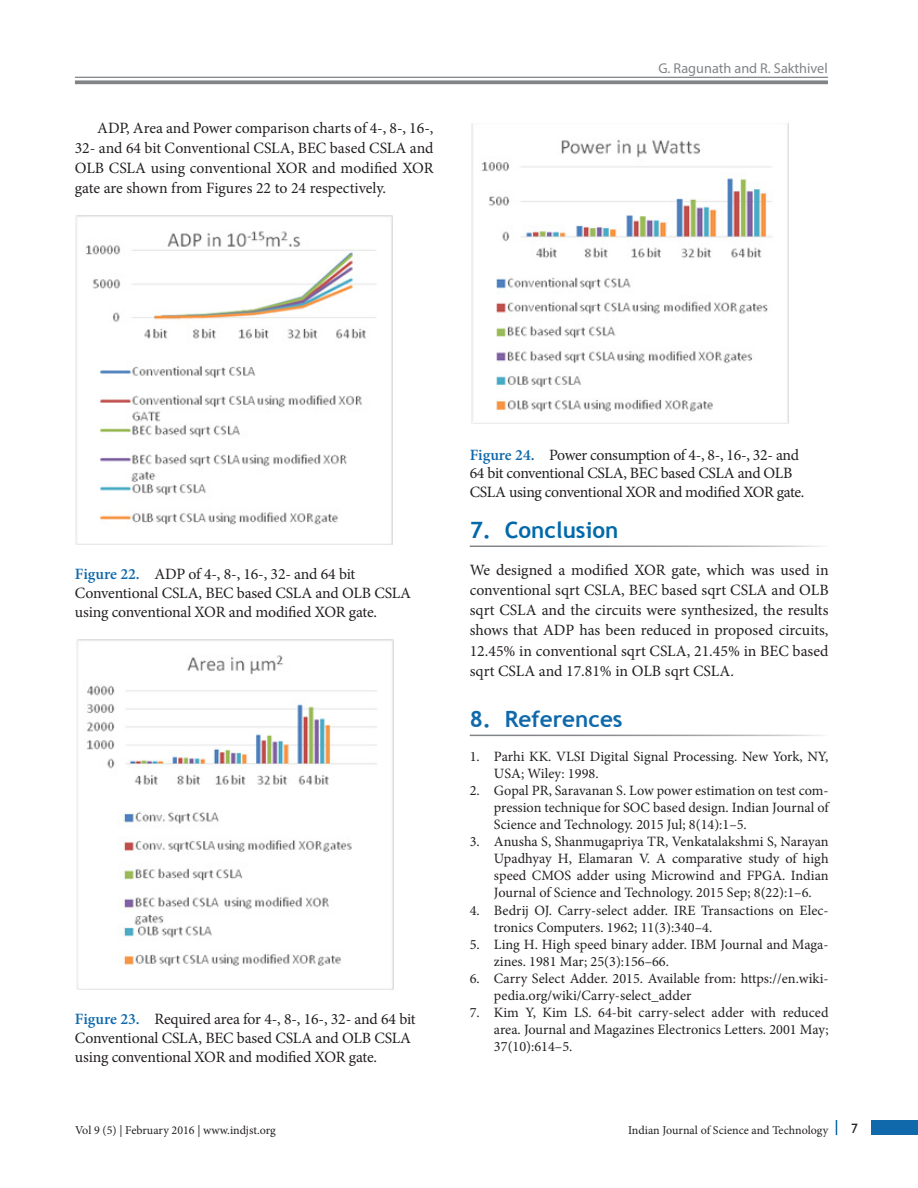
<style>
.page{position:relative;width:918px;height:1188px;background:#fff}
.page>*{position:absolute;margin:0;border:0;box-sizing:border-box;transform-origin:0 0}
.Body_Head{font:700 22.5px "Trebuchet MS";color:#0069aa}
.Body_Head-2{font:700 22.5px "Trebuchet MS";color:#0f69ab}
.Body_Text_Ind_L{font:15.75px/18.9px "Minion Pro";letter-spacing:-.015em;color:#231f20}
.Body_Text_Ind_F{font:15.75px/20.2px "Minion Pro";letter-spacing:-.005em;color:#231f20;text-align:justify}
.t1{font:14.25px/17.1px "Minion Pro";color:#231f20}
.t2{font:14.25px "Myriad Pro";color:#818487}
.t3{font:13.5px "Gill Sans";color:#231f20}
.t4{font:12px "Minion Pro";color:#231f20}
.s1{font-weight:600;color:#0f69ab}
</style>
<div class="page">
<hr style="left:75px;top:77px;width:753px;height:1px;background:#818487">
<svg style="left:75px;top:80px;width:753px;height:4px;background:#8e9194"></svg>
<div style="left:872px;top:1120px;width:46px;height:15px;background:#0f69ab"></div>
<svg style="left:836px;top:1120px;width:1px;height:15px"></svg>
<img style="left:75px;top:215px;width:318px;height:330px">
<img style="left:76px;top:639px;width:318px;height:351px">
<img style="left:471px;top:123px;width:318px;height:301px">
<p class="Body_Text_Ind_F" style="left:75px;top:118px;width:360px;text-indent:23px">ADP, Area and Power comparison charts of 4-, 8-, 16-, 32- and 64 bit Conventional CSLA, BEC based CSLA and OLB CSLA using conventional XOR and modified XOR gate are shown from Figures 22 to 24 respectively.</p>
<p class="t2" style="left:658px;top:59px;width:171px">G. Ragunath and R. Sakthivel</p>
<p class="Body_Text_Ind_L" style="left:75px;top:565px;width:338px"><span class="s1">Figure 22.</span> ADP of 4-, 8-, 16-, 32- and 64 bit<br>Conventional CSLA, BEC based CSLA and OLB CSLA using conventional XOR and modified XOR gate.</p>
<p class="Body_Text_Ind_L" style="left:75px;top:1009px;width:342px"><span class="s1">Figure 23.</span> Required area for 4-, 8-, 16-, 32- and 64 bit<br>Conventional CSLA, BEC based CSLA and OLB CSLA using conventional XOR and modified XOR gate.</p>
<p class="Body_Text_Ind_L" style="left:470px;top:445px;width:336px"><span class="s1">Figure 24.</span> Power consumption of 4-, 8-, 16-, 32- and<br>64 bit conventional CSLA, BEC based CSLA and OLB<br>CSLA using conventional XOR and modified XOR gate.</p>
<p class="Body_Head" style="left:470px;top:516px;width:150px">7. Conclusion</p>
<p class="Body_Text_Ind_L" style="left:470px;top:560px;width:360px;line-height:20.2px;text-align:justify">We designed a modified XOR gate, which was used in conventional sqrt CSLA, BEC based sqrt CSLA and OLB sqrt CSLA and the circuits were synthesized, the results shows that ADP has been reduced in proposed circuits, 12.45% in conventional sqrt CSLA, 21.45% in BEC based sqrt CSLA and 17.81% in OLB sqrt CSLA.</p>
<p class="Body_Head-2" style="left:470px;top:705px;width:154px">8. References</p>
<p class="t1" style="left:494px;top:748px;width:336px;text-indent:-24px">1. Parhi KK. VLSI Digital Signal Processing. New York, NY,<br>USA; Wiley: 1998.</p>
<p class="t1" style="left:494px;top:782px;width:336px;text-align:justify;text-indent:-24px">2. Gopal PR, Saravanan S. Low power estimation on test com&shy;pression technique for SOC based design. Indian Journal of Science and Technology. 2015 Jul; 8(14):1–5.</p>
<p class="t1" style="left:494px;top:833px;width:336px;text-align:justify;text-indent:-24px">3. Anusha S, Shanmugapriya TR, Venkatalakshmi S, Narayan Upadhyay H, Elamaran V. A comparative study of high speed CMOS adder using Microwind and FPGA. Indian Journal of Science and Technology. 2015 Sep; 8(22):1–6.</p>
<p class="t1" style="left:494px;top:902px;width:336px;text-indent:-24px">4. Bedrij OJ. Carry-select adder. IRE Transactions on Elec&shy;tronics Computers. 1962; 11(3):340–4.</p>
<p class="t1" style="left:494px;top:936px;width:336px;text-indent:-24px">5. Ling H. High speed binary adder. IBM Journal and Maga&shy;zines. 1981 Mar; 25(3):156–66.</p>
<p class="t1" style="left:494px;top:970px;width:336px;text-indent:-24px">6. Carry Select Adder. 2015. Available from: https://en.wiki&shy;pedia.org/wiki/Carry-select_adder</p>
<p class="t1" style="left:494px;top:1004px;width:336px;text-align:justify;text-indent:-24px">7. Kim Y, Kim LS. 64-bit carry-select adder with reduced area. Journal and Magazines Electronics Letters. 2001 May; 37(10):614–5.</p>
<p class="t4" style="left:75px;top:1122px;width:202px">Vol 9 (5) | February 2016 | www.indjst.org</p>
<p class="t4" style="left:628px;top:1123px;width:202px">Indian Journal of Science and Technology</p>
<p class="t3" style="left:851px;top:1120px;width:8px">7</p>
</div>
